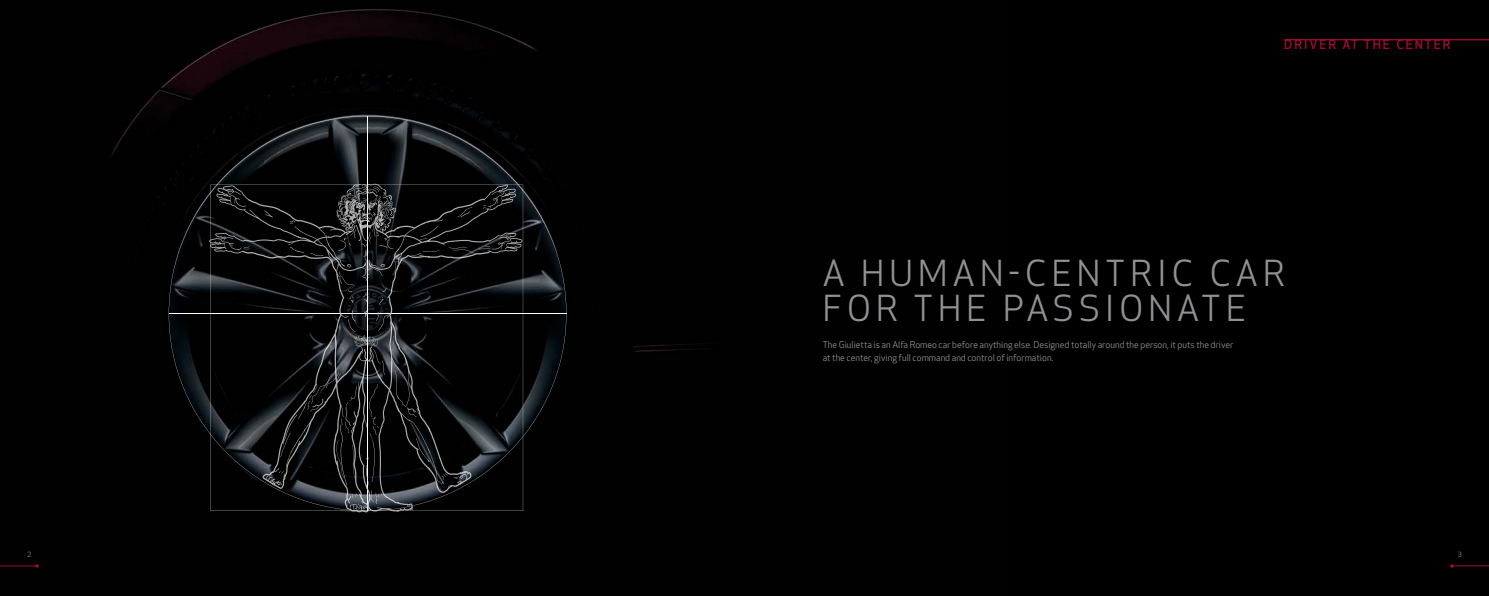
<style>
.page{position:relative;width:1489px;height:596px;background:#fff}
.page>*{position:absolute;margin:0;border:0;box-sizing:border-box;transform-origin:0 0}
.t1{font:35px/35px "Apex New";letter-spacing:.15em;color:#909194}
.t2{font:500 12.6px "Apex New";letter-spacing:.15em;color:#a20b33}
.t3{font:9.19px/13.1px "Apex New";color:#909194}
.t4{font:7px "Apex New";color:#909194}
</style>
<div class="page">
<div style="left:0;top:0;width:1488px;height:595px;background:#000"></div>
<img style="left:0;top:9px;width:690px;height:559px">
<hr style="left:0;top:565px;width:37px;height:1px;background:#a20b33">
<hr style="left:1451px;top:565px;width:37px;height:1px;background:#a20b33">
<svg style="left:169px;top:116px;width:397px;height:394px"></svg>
<img style="left:350px;top:510px;width:63px;height:2px">
<svg style="left:210px;top:185px;width:298px;height:325px"></svg>
<svg style="left:340px;top:184px;width:72px;height:326px"></svg>
<hr style="left:1284px;top:39px;width:204px;height:1px;background:#a20b33">
<h2 class="t2" style="left:1284px;top:40px;width:168px">DRIVER AT THE CENTER</h2>
<h1 class="t1" style="left:822px;top:259px;width:464px">A HUMAN-CENTRIC CAR<br>FOR THE PASSIONATE</h1>
<p class="t3" style="left:822px;top:339px;width:412px">The Giulietta is an Alfa Romeo car before anything else. Designed totally around the person, it puts the driver at the center, giving full command and control of information.</p>
<p class="t4" style="left:27px;top:551px;width:6px">2</p>
<p class="t4" style="left:1457px;top:551px;width:6px">3</p>
</div>
